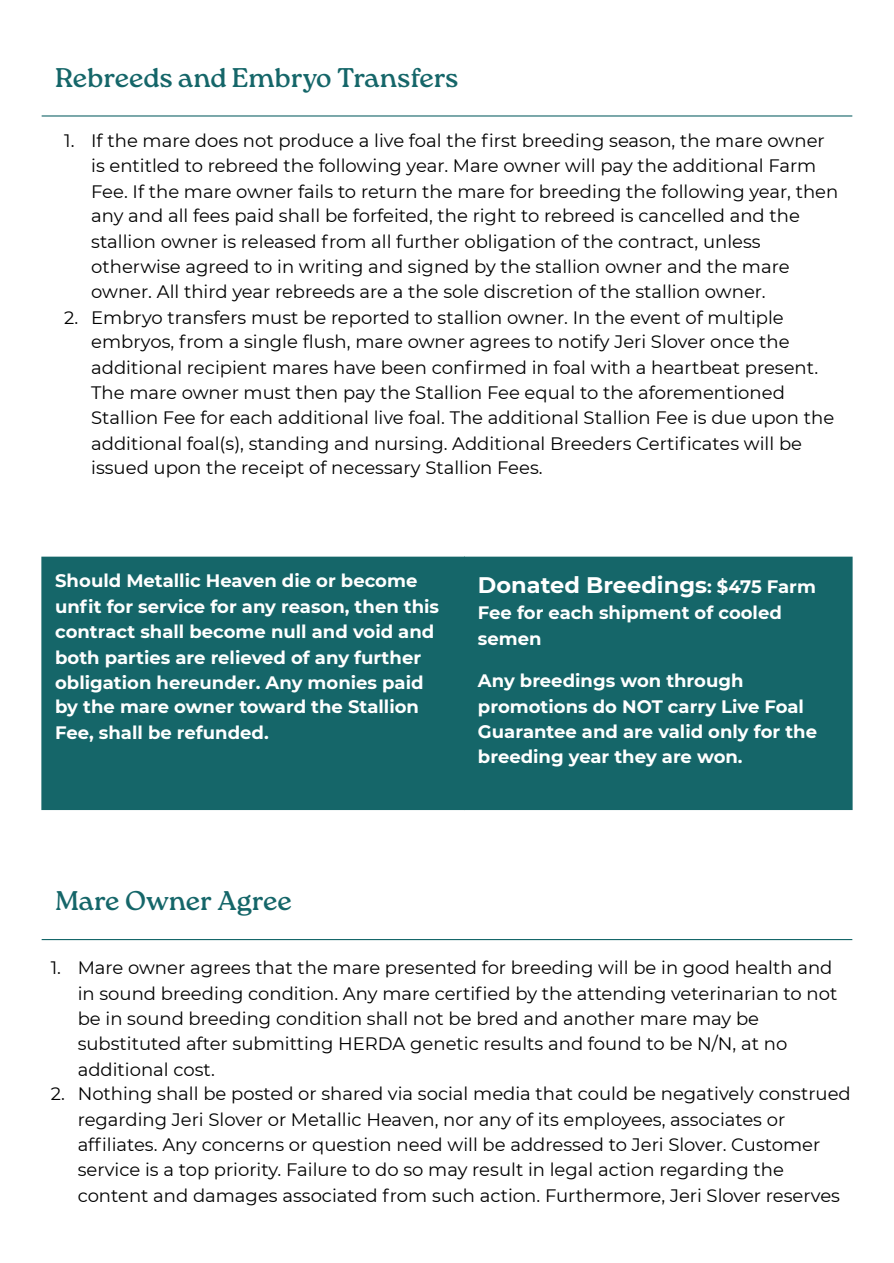
<style>
.page{position:relative;width:894px;height:1263px;background:#fff}
.page>*{position:absolute;margin:0;border:0;box-sizing:border-box;transform-origin:0 0}
.t1{font:27px "Roca One";color:#156669}
.t2{font:700 22.5px "Montserrat";color:#fff}
.t3{font:18px/25.2px "Montserrat";color:#000}
.t4{font:700 18px/25.3px "Montserrat";color:#fff}
.s1{font-size:18px}
</style>
<div class="page">
<hr style="left:42px;top:115px;width:810px;height:2px;background:#156669">
<div style="left:42px;top:557px;width:810px;height:253px;background:#156669"></div>
<hr style="left:42px;top:939px;width:810px;height:1px;background:#156669">
<p class="t1" style="left:55px;top:62px;width:404px">Rebreeds and Embryo Transfers</p>
<p class="t3" style="left:91px;top:128px;width:748px;text-indent:-27px">1. If the mare does not produce a live foal the fi rst breeding season, the mare owner is entitled to rebreed the following year. Mare owner will pay the additional Farm Fee. If the mare owner fails to return the mare for breeding the following year, then any and all fees paid shall be forfeited, the right to rebreed is cancelled and the stallion owner is released from all further obligation of the contract, unless otherwise agreed to in writing and signed by the stallion owner and the mare owner. All third year rebreeds are a the sole discretion of the stallion owner.</p>
<p class="t3" style="left:91px;top:304px;width:744px;text-indent:-27px">2. Embryo transfers must be reported to stallion owner. In the event of multiple embryos, from a single fl ush, mare owner agrees to notify Jeri Slover once the additional recipient mares have been confi rmed in foal with a heartbeat present.<br>The mare owner must then pay the Stallion Fee equal to the aforementioned Stallion Fee for each additional live foal. The additional Stallion Fee is due upon the additional foal(s), standing and nursing. Additional Breeders Certificates will be issued upon the receipt of necessary Stallion Fees.</p>
<p class="t4" style="left:55px;top:568px;width:385px">Should Metallic Heaven die or become unfit for service for any reason, then this contract shall become null and void and both parties are relieved of any further obligation hereunder. Any monies paid by the mare owner toward the Stallion Fee, shall be refunded.</p>
<h1 class="t2" style="left:478px;top:571px;width:339px">Donated Breedings<span class="s1">: $475 Farm</span></h1>
<h1 class="t4" style="left:478px;top:599px;width:305px;line-height:25.8px">Fee for each shipment of cooled semen</h1>
<p class="t4" style="left:478px;top:668px;width:340px">Any breedings won through promotions do NOT carry Live Foal<br>Guarantee and are valid only for the breeding year they are won.</p>
<p class="t1" style="left:55px;top:885px;width:238px">Mare Owner Agree</p>
<p class="t3" style="left:78px;top:955px;width:761px;text-indent:-27px">1. Mare owner agrees that the mare presented for breeding will be in good health and in sound breeding condition. Any mare certified by the attending veterinarian to not be in sound breeding condition shall not be bred and another mare may be substituted after submitting HERDA genetic results and found to be N/N, at no additional cost.</p>
<p class="t3" style="left:78px;top:1081px;width:774px;text-indent:-27px">2. Nothing shall be posted or shared via social media that could be negatively construed regarding Jeri Slover or Metallic Heaven, nor any of its employees, associates or<br>affi liates. Any concerns or question need will be addressed to Jeri Slover. Customer service is a top priority. Failure to do so may result in legal action regarding the content and damages associated from such action. Furthermore, Jeri Slover reserves</p>
</div>
